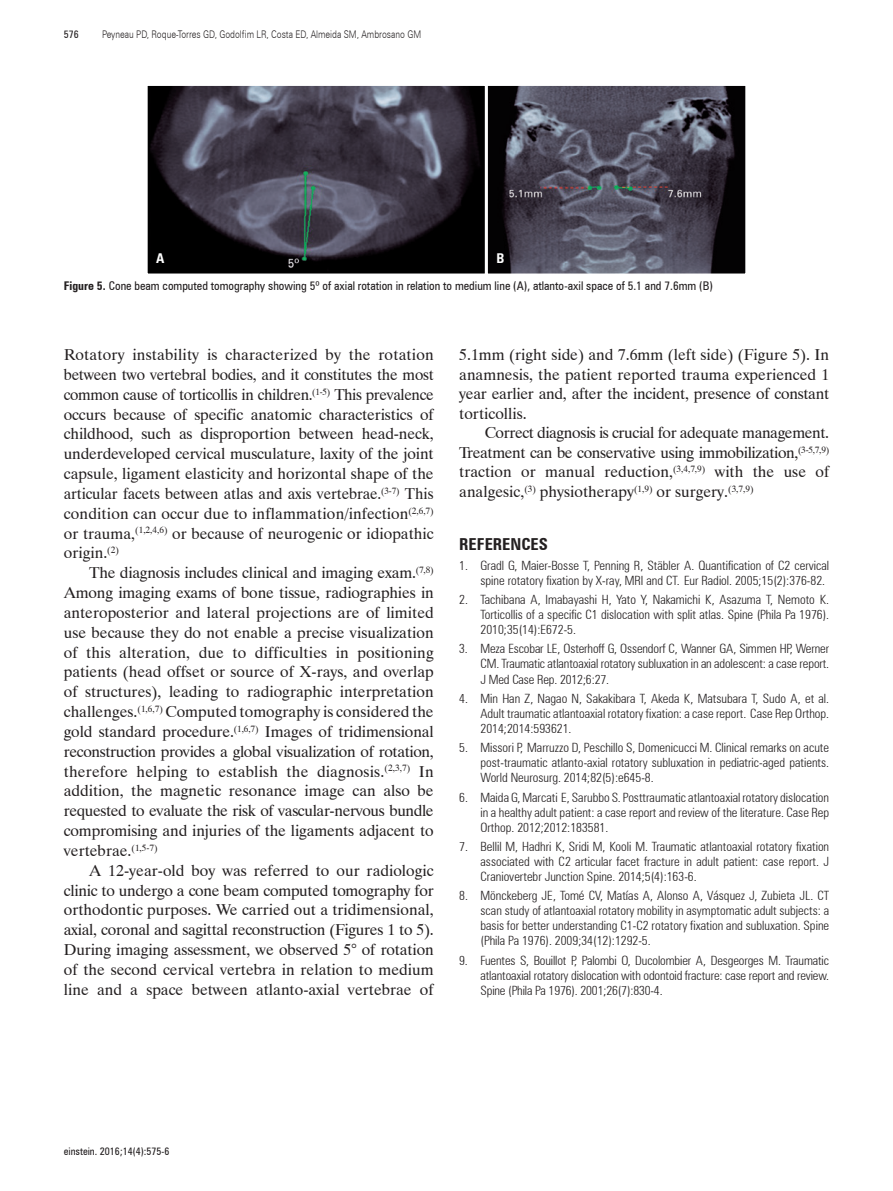
<style>
.page{position:relative;width:893px;height:1191px;background:#fff}
.page>*{position:absolute;margin:0;border:0;box-sizing:border-box;transform-origin:0 0}
.t1{font:700 condensed 16.5px "Zurich BT";color:#231f20}
.t2{font:15.75px/19.8px "Dutch 801 BT";color:#231f20;text-align:justify}
.t3{font:700 condensed 13.5px "Zurich BT";color:#fff}
.t4{font:300 condensed 12.75px/15px "Zurich BT";color:#231f20;text-align:justify}
.t5{font:condensed 12px "Zurich BT";color:#231f20}
.t6{font:300 10.5px "Zurich BT";color:#231f20;scale:.8 1}
.t7{font:condensed 10.5px "Zurich BT";color:#231f20}
.s1{font-weight:700}
</style>
<div class="page">
<img style="left:149px;top:87px;width:595px;height:185px">
<div style="left:145px;top:83px;width:343px;height:193px;border:3px solid #fff"></div>
<div style="left:485px;top:83px;width:263px;height:193px;border:3px solid #fff"></div>
<p class="t7" style="left:64px;top:28px;width:17px">576</p>
<p class="t6" style="left:102px;top:28px;width:401px">Peyneau PD, Roque-Torres GD, Godolfim LR, Costa ED, Almeida SM, Ambrosano GM</p>
<p class="t3" style="left:156px;top:250px;width:10px">A</p>
<p class="t3" style="left:496px;top:250px;width:9px">B</p>
<p class="t5" style="left:64px;top:279px;width:650px"><span class="s1">Figure 5.</span> Cone beam computed tomography showing 5º of axial rotation in relation to medium line (A), atlanto-axil space of 5.1 and 7.6mm (B)</p>
<p class="t2" style="left:64px;top:345px;width:371px">Rotatory instability is characterized by the rotation between two vertebral bodies, and it constitutes the most common cause of torticollis in children.<sup>(1-5)</sup> This prevalence occurs because of specific anatomic characteristics of childhood, such as disproportion between head-neck, underdeveloped cervical musculature, laxity of the joint capsule, ligament elasticity and horizontal shape of the articular facets between atlas and axis vertebrae.<sup>(3-7)</sup> This condition can occur due to inflammation/infection<sup>(2,6,7) </sup>or trauma,<sup>(1,2,4,6)</sup> or because of neurogenic or idiopathic origin.<sup>(2)</sup></p>
<p class="t2" style="left:64px;top:563px;width:372px;text-indent:26px">The diagnosis includes clinical and imaging exam.<sup>(7,8)<br></sup>Among imaging exams of bone tissue, radiographies in anteroposterior and lateral projections are of limited use because they do not enable a precise visualization of this alteration, due to difficulties in positioning patients (head offset or source of X-rays, and overlap of structures), leading to radiographic interpretation challenges.<sup>(1,6,7)</sup> Computed tomography is considered the gold standard procedure.<sup>(1,6,7)</sup> Images of tridimensional reconstruction provides a global visualization of rotation, therefore helping to establish the diagnosis.<sup>(2,3,7)</sup> In addition, the magnetic resonance image can also be requested to evaluate the risk of vascular-nervous bundle compromising and injuries of the ligaments adjacent to vertebrae.<sup>(1,5-7)</sup></p>
<p class="t2" style="left:64px;top:860px;width:371px;text-indent:26px">A 12-year-old boy was referred to our radiologic clinic to undergo a cone beam computed tomography for orthodontic purposes. We carried out a tridimensional, axial, coronal and sagittal reconstruction (Figures 1 to 5).<br>During imaging assessment, we observed 5° of rotation of the second cervical vertebra in relation to medium line and a space between atlanto-axial vertebrae of</p>
<p class="t2" style="left:459px;top:345px;width:371px">5.1mm (right side) and 7.6mm (left side) (Figure 5). In anamnesis, the patient reported trauma experienced 1 year earlier and, after the incident, presence of constant torticollis.</p>
<p class="t2" style="left:459px;top:423px;width:371px;text-indent:26px">Correct diagnosis is crucial for adequate management.<br>Treatment can be conservative using immobilization,<sup>(3-5,7,9) </sup>traction or manual reduction,<sup>(3,4,7,9)</sup> with the use of analgesic,<sup>(3)</sup> physiotherapy<sup>(1,9)</sup> or surgery.<sup>(3,7,9)</sup></p>
<p class="t1" style="left:459px;top:534px;width:90px">REFERENCES</p>
<p class="t4" style="left:480px;top:557px;width:350px;text-indent:-21px">1. Gradl G, Maier-Bosse T, Penning R, Stäbler A. Quantification of C2 cervical spine rotatory fixation by X-ray, MRI and CT. Eur Radiol. 2005;15(2):376-82.</p>
<p class="t4" style="left:480px;top:592px;width:350px;text-indent:-21px">2. Tachibana A, Imabayashi H, Yato Y, Nakamichi K, Asazuma T, Nemoto K.<br>Torticollis of a specific C1 dislocation with split atlas. Spine (Phila Pa 1976).<br>2010;35(14):E672-5.</p>
<p class="t4" style="left:480px;top:641px;width:350px;text-indent:-21px">3. Meza Escobar LE, Osterhoff G, Ossendorf C, Wanner GA, Simmen HP, Werner CM. Traumatic atlantoaxial rotatory subluxation in an adolescent: a case report.<br>J Med Case Rep. 2012;6:27.</p>
<p class="t4" style="left:480px;top:690px;width:350px;text-indent:-21px">4. Min Han Z, Nagao N, Sakakibara T, Akeda K, Matsubara T, Sudo A, et al.<br>Adult traumatic atlantoaxial rotatory fixation: a case report. Case Rep Orthop.<br>2014;2014:593621.</p>
<p class="t4" style="left:480px;top:740px;width:350px;text-indent:-21px">5. Missori P, Marruzzo D, Peschillo S, Domenicucci M. Clinical remarks on acute post-traumatic atlanto-axial rotatory subluxation in pediatric-aged patients.<br>World Neurosurg. 2014;82(5):e645-8.</p>
<p class="t4" style="left:480px;top:789px;width:350px;text-indent:-21px">6. Maida G, Marcati E, Sarubbo S. Posttraumatic atlantoaxial rotatory dislocation in a healthy adult patient: a case report and review of the literature. Case Rep Orthop. 2012;2012:183581.</p>
<p class="t4" style="left:480px;top:838px;width:350px;text-indent:-21px">7. Bellil M, Hadhri K, Sridi M, Kooli M. Traumatic atlantoaxial rotatory fixation associated with C2 articular facet fracture in adult patient: case report. J Craniovertebr Junction Spine. 2014;5(4):163-6.</p>
<p class="t4" style="left:480px;top:888px;width:350px;text-indent:-21px">8. Mönckeberg JE, Tomé CV, Matías A, Alonso A, Vásquez J, Zubieta JL. CT scan study of atlantoaxial rotatory mobility in asymptomatic adult subjects: a basis for better understanding C1-C2 rotatory fixation and subluxation. Spine (Phila Pa 1976). 2009;34(12):1292-5.</p>
<p class="t4" style="left:480px;top:952px;width:350px;text-indent:-21px">9. Fuentes S, Bouillot P, Palombi O, Ducolombier A, Desgeorges M. Traumatic atlantoaxial rotatory dislocation with odontoid fracture: case report and review.<br>Spine (Phila Pa 1976). 2001;26(7):830-4.</p>
<p class="t7" style="left:64px;top:1144px;width:107px">einstein. 2016;14(4):575-6</p>
</div>
